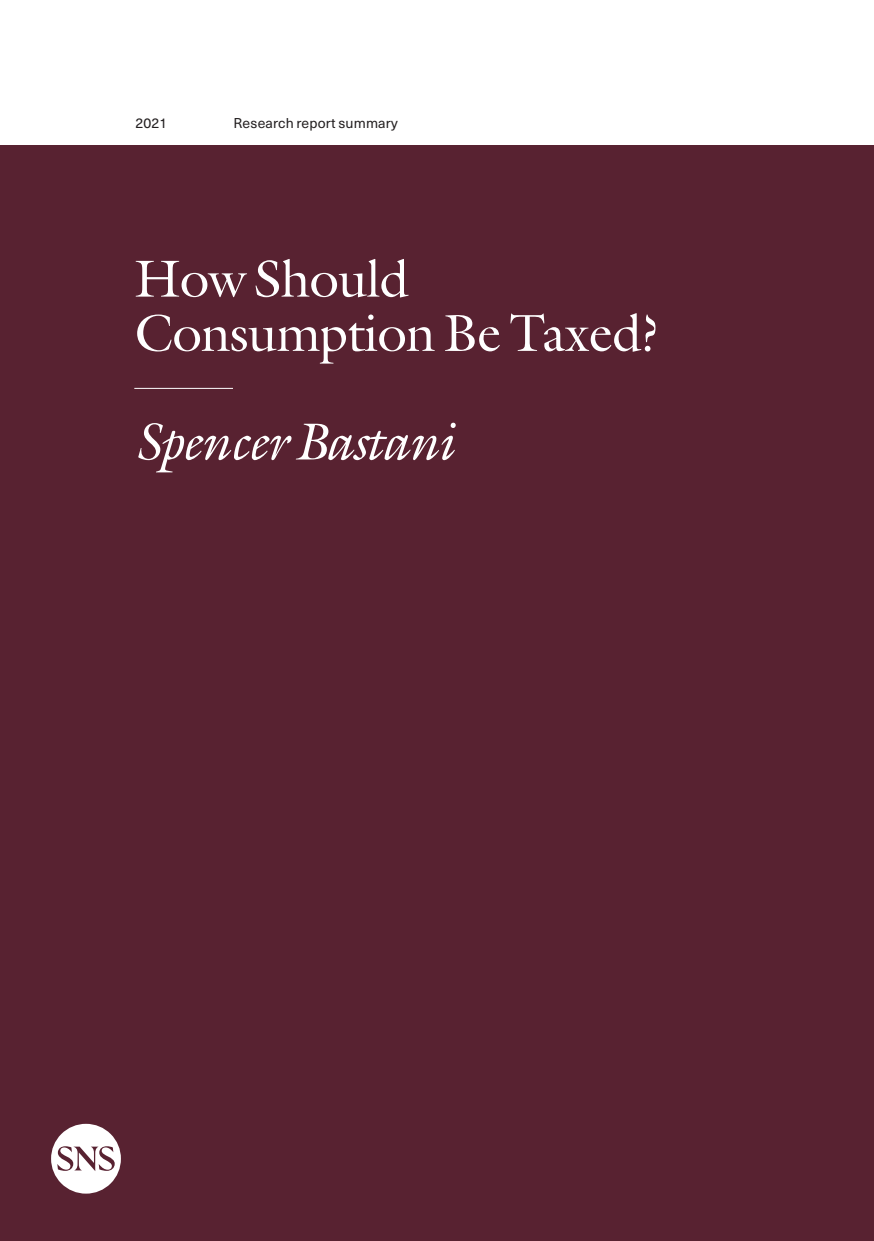
<style>
.page{position:relative;width:874px;height:1241px;background:#fff}
.page>*{position:absolute;margin:0;border:0;box-sizing:border-box;transform-origin:0 0}
.t1{font:52.5px/54.2px "Galliard Pro";letter-spacing:-.015em;color:#fff}
.t2{font:italic 52.5px "Galliard Pro";letter-spacing:-.03em;color:#fff}
.t3{font:14px "Neue Haas Unica W1 G";letter-spacing:.01em;color:#231f20}
</style>
<div class="page">
<div style="left:0;top:146px;width:873px;height:1094px;background:#582231"></div>
<svg style="left:51px;top:1123px;width:70px;height:70px"></svg>
<hr style="left:134px;top:388px;width:99px;height:1px;background:#fff">
<p class="t3" style="left:135px;top:113px;width:33px">2021</p>
<p class="t3" style="left:233px;top:113px;width:165px">Research report summary</p>
<p class="t1" style="left:134px;top:250px;width:526px">How Should<br>Consumption Be Taxed?</p>
<p class="t2" style="left:134px;top:407px;width:321px">Spencer Bastani</p>
</div>
